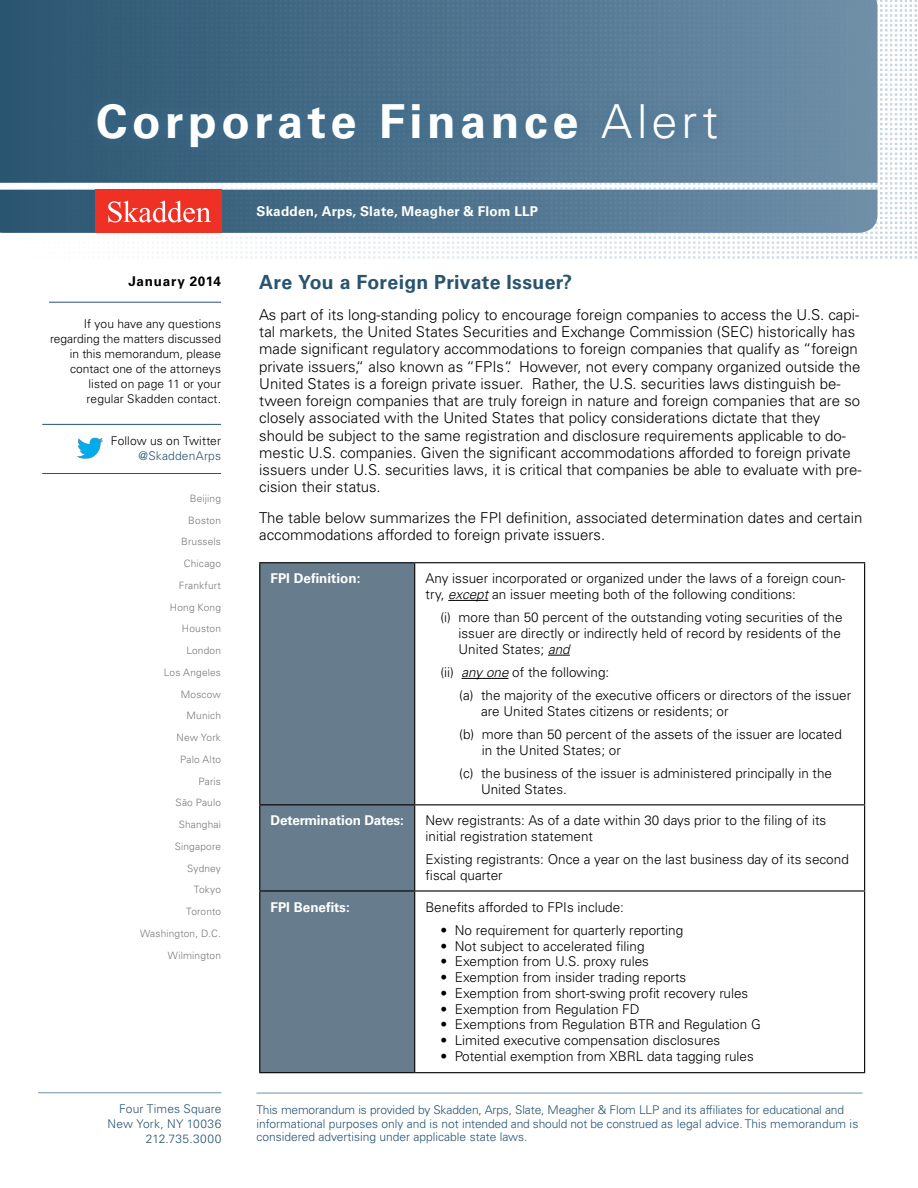
<style>
.page{position:relative;width:918px;height:1188px;background:#fff}
.page>*{position:absolute;margin:0;border:0;box-sizing:border-box;transform-origin:0 0}
.t1{font:700 46.8px "Univers LT Std";letter-spacing:.095em;color:#fff}
.t2{font:700 19.5px "Univers LT Std";letter-spacing:.01em;color:#29546f}
.t3{font:300 15px/17.2px "Univers LT Std";color:#000}
.t4{font:300 13.5px/15.8px "Univers LT Std";color:#000}
.t5{font:700 13.5px "Univers LT Std";color:#fff}
.t6{font:700 13.5px "Univers LT Std";letter-spacing:.05em;color:#000}
.t7{font:300 12px/13.5px "Univers LT Std";color:#295470}
.t8{font:300 12px/15px "Univers LT Std";letter-spacing:.005em;color:#000;text-align:right}
.t9{font:300 10.2px/21.8px "Univers LT Std";letter-spacing:.015em;color:#77787b;text-align:right}
.s1{font-weight:300}
.s2{font-style:italic}
</style>
<div class="page">
<img style="left:0;top:0;width:917px;height:259px">
<div style="left:84px;top:90px;width:648px;height:72px;background:linear-gradient(to right,#315d79,#5f829d)"></div>
<div style="left:95px;top:190px;width:126px;height:43px;background:#ee3124"></div>
<svg style="left:108px;top:201px;width:103px;height:21px"></svg>
<hr style="left:256px;top:1093px;width:606px;height:1px;background:#7090a8">
<hr style="left:38px;top:1093px;width:183px;height:1px;background:#7090a8">
<hr style="left:49px;top:302px;width:172px;height:1px;background:#295470">
<hr style="left:42px;top:424px;width:179px;height:1px;background:#295470">
<hr style="left:42px;top:473px;width:179px;height:1px;background:#295470">
<div style="left:260px;top:563px;width:154px;height:509px;background:#677c8c"></div>
<hr style="left:259px;top:562px;width:156px;height:1px;background:#000">
<hr style="left:259px;top:563px;width:1px;height:241px;background:#000">
<hr style="left:415px;top:562px;width:450px;height:1px;background:#000">
<hr style="left:414px;top:563px;width:1px;height:241px;background:#000">
<hr style="left:864px;top:563px;width:1px;height:241px;background:#000">
<hr style="left:259px;top:804px;width:156px;height:1px;background:#000">
<hr style="left:259px;top:805px;width:1px;height:85px;background:#000">
<hr style="left:415px;top:804px;width:450px;height:1px;background:#000">
<hr style="left:414px;top:805px;width:1px;height:85px;background:#000">
<hr style="left:864px;top:805px;width:1px;height:85px;background:#000">
<hr style="left:259px;top:890px;width:156px;height:2px;background:#000">
<hr style="left:259px;top:892px;width:1px;height:180px;background:#000">
<hr style="left:415px;top:890px;width:450px;height:2px;background:#000">
<hr style="left:414px;top:892px;width:1px;height:180px;background:#000">
<hr style="left:864px;top:892px;width:1px;height:180px;background:#000">
<hr style="left:259px;top:1072px;width:156px;height:1px;background:#000">
<hr style="left:415px;top:1072px;width:450px;height:1px;background:#000">
<hr style="left:448px;top:600px;width:40px;height:1px;background:#000">
<svg style="left:548px;top:655px;width:22px;height:1px"></svg>
<hr style="left:462px;top:678px;width:47px;height:1px;background:#000">
<img style="left:77px;top:437px;width:26px;height:22px">
<h1 class="t1" style="left:96px;top:94px;width:624px">Corporate Finance <span class="s1">Alert</span></h1>
<p class="t6" style="left:129px;top:273px;width:94px">January 2014</p>
<p class="t8" style="left:50px;top:316px;width:173px">If you have any questions regarding the matters discussed in this memorandum, please contact one of the attorneys listed on page 11 or your regular Skadden contact.</p>
<p class="t8" style="left:111px;top:433px;width:112px">Follow us on Twitter</p>
<p class="t7" style="left:139px;top:449px;width:84px">@SkaddenArps</p>
<p class="t9" style="left:140px;top:487px;width:82px">Beijing<br>Boston<br>Brussels<br>Chicago<br>Frankfurt<br>Hong Kong<br>Houston<br>London<br>Los Angeles<br>Moscow<br>Munich<br>New York<br>Palo Alto<br>Paris<br>São Paulo<br>Shanghai<br>Singapore<br>Sydney<br>Tokyo<br>Toronto<br>Washington, D.C.<br>Wilmington</p>
<p class="t7" style="left:108px;top:1101px;width:115px;line-height:15px;text-align:right">Four Times Square<br>New York, NY 10036<br>212.735.3000</p>
<p class="t5" style="left:256px;top:204px;width:283px">Skadden, Arps, Slate, Meagher &amp; Flom LLP</p>
<h2 class="t2" style="left:259px;top:271px;width:315px">Are You a Foreign Private Issuer?</h2>
<p class="t3" style="left:259px;top:306px;width:604px">As part of its long-standing policy to encourage foreign companies to access the U.S. capi&shy;tal markets, the United States Securities and Exchange Commission (SEC) historically has made significant regulatory accommodations to foreign companies that qualify as “foreign private issuers,“ also known as “FPIs“. However, not every company organized outside the United States is a foreign private issuer. Rather, the U.S. securities laws distinguish be&shy;tween foreign companies that are truly foreign in nature and foreign companies that are so closely associated with the United States that policy considerations dictate that they should be subject to the same registration and disclosure requirements applicable to do&shy;mestic U.S. companies. Given the significant accommodations afforded to foreign private issuers under U.S. securities laws, it is critical that companies be able to evaluate with pre&shy;cision their status.</p>
<p class="t3" style="left:259px;top:509px;width:605px">The table below summarizes the FPI definition, associated determination dates and certain accommodations afforded to foreign private issuers.</p>
<p class="t5" style="left:271px;top:571px;width:92px">FPI Definition:</p>
<p class="t4" style="left:426px;top:571px;width:421px">Any issuer incorporated or organized under the laws of a foreign coun&shy;try, <span class="s2">except</span> an issuer meeting both of the following conditions:</p>
<p class="t4" style="left:459px;top:610px;width:386px;text-indent:-18px">(i) more than 50 percent of the outstanding voting securities of the issuer are directly or indirectly held of record by residents of the<br>United States; <span class="s2">and</span></p>
<p class="t4" style="left:459px;top:661px;width:393px;line-height:23.2px;text-indent:-19px">(ii) <span class="s2">any one</span> of the following:<br>(a) the majority of the executive officers or directors of the issuer</p>
<p class="t4" style="left:459px;top:700px;width:384px;line-height:23.2px;text-indent:22px">are United States citizens or residents; or<br>(b) more than 50 percent of the assets of the issuer are located</p>
<p class="t4" style="left:459px;top:739px;width:374px;line-height:23.2px;text-indent:23px">in the United States; or<br>(c) the business of the issuer is administered principally in the</p>
<p class="t4" style="left:481px;top:781px;width:87px">United States.</p>
<p class="t5" style="left:271px;top:813px;width:135px">Determination Dates:</p>
<p class="t4" style="left:426px;top:813px;width:402px">New registrants: As of a date within 30 days prior to the filing of its initial registration statement</p>
<p class="t4" style="left:426px;top:852px;width:425px">Existing registrants: Once a year on the last business day of its second fiscal quarter</p>
<p class="t5" style="left:271px;top:899px;width:81px">FPI Benefits:</p>
<p class="t4" style="left:426px;top:899px;width:200px">Benefits afforded to FPIs include:</p>
<p class="t4" style="left:441px;top:922px;width:244px">• No requirement for quarterly reporting</p>
<p class="t4" style="left:441px;top:938px;width:206px">• Not subject to accelerated filing</p>
<p class="t4" style="left:441px;top:954px;width:210px">• Exemption from U.S. proxy rules</p>
<p class="t4" style="left:441px;top:969px;width:247px">• Exemption from insider trading reports</p>
<p class="t4" style="left:441px;top:985px;width:309px">• Exemption from short-swing profit recovery rules</p>
<p class="t4" style="left:441px;top:1001px;width:201px">• Exemption from Regulation FD</p>
<p class="t4" style="left:441px;top:1017px;width:322px">• Exemptions from Regulation BTR and Regulation G</p>
<p class="t4" style="left:441px;top:1032px;width:281px">• Limited executive compensation disclosures</p>
<p class="t4" style="left:441px;top:1048px;width:315px">• Potential exemption from XBRL data tagging rules</p>
<p class="t7" style="left:256px;top:1103px;width:603px">This memorandum is provided by Skadden, Arps, Slate, Meagher &amp; Flom LLP and its affiliates for educational and informational purposes only and is not intended and should not be construed as legal advice. This memorandum is considered advertising under applicable state laws.</p>
</div>
